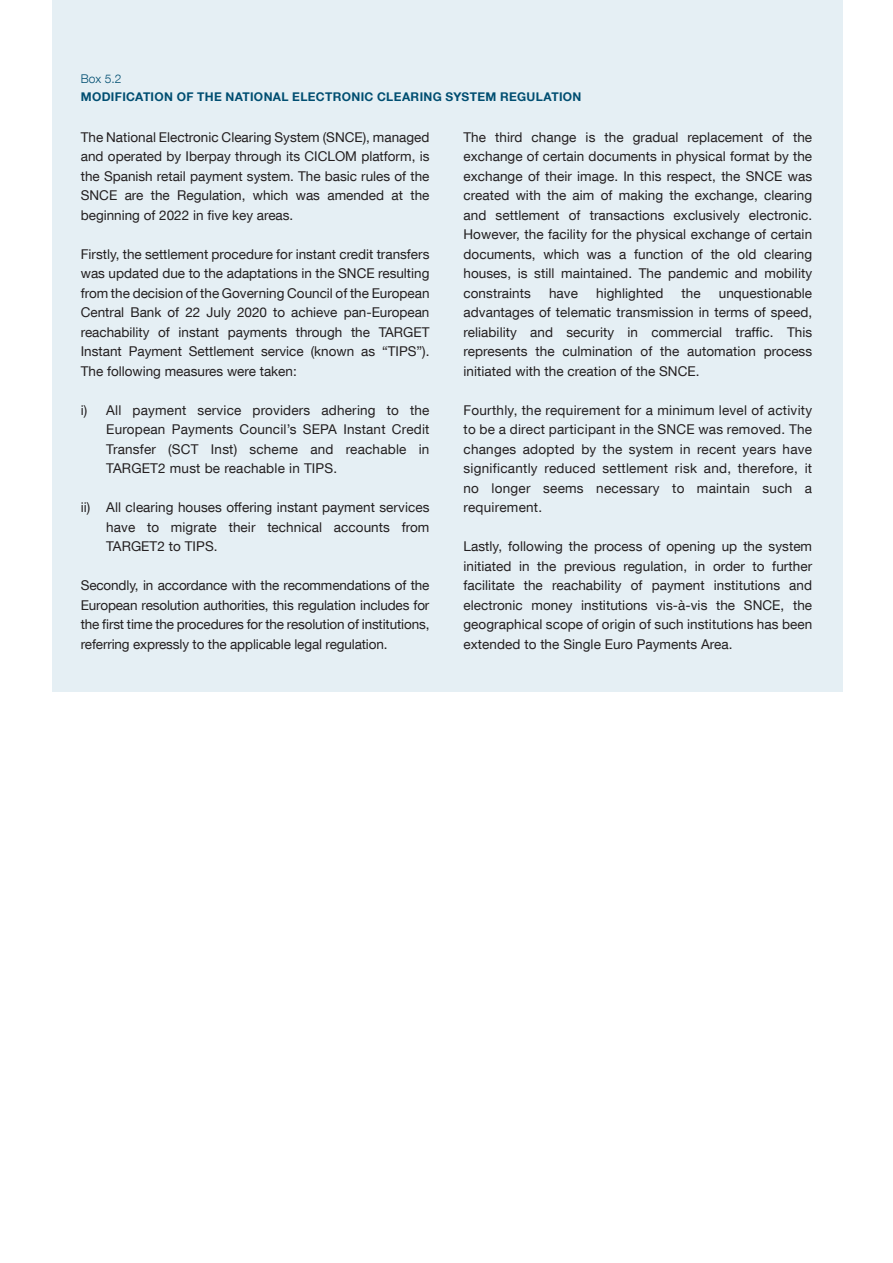
<style>
.page{position:relative;width:893px;height:1263px;background:#fff}
.page>*{position:absolute;margin:0;border:0;box-sizing:border-box;transform-origin:0 0}
.Recuadro_texto{font:13.5px/19.5px "Bd E Neue Helvetica";letter-spacing:.005em;color:#231f20;text-align:justify}
.Recuadro_texto_apart{font:13.5px/19.5px "Bd E Neue Helvetica";letter-spacing:.005em;color:#231f20;text-align:justify}
.Recuadro_título{font:700 12px "Bd E Neue Helvetica";letter-spacing:.03em;color:#004e71}
.Recuadro_número{font:300 12px "Bd E Neue Helvetica";color:#004e71}
</style>
<div class="page">
<div style="left:52px;top:0;width:791px;height:691px;background:#e5eff4"></div>
<p class="Recuadro_número" style="left:81px;top:72px;width:42px">Box 5.2</p>
<h4 class="Recuadro_título" style="left:81px;top:89px;width:502px">MODIFICATION OF THE NATIONAL ELECTRONIC CLEARING SYSTEM REGULATION</h4>
<p class="Recuadro_texto" style="left:81px;top:127px;width:350px">The National Electronic Clearing System (SNCE), managed and operated by Iberpay through its CICLOM platform, is the Spanish retail payment system. The basic rules of the SNCE are the Regulation, which was amended at the beginning of 2022 in five key areas.</p>
<p class="Recuadro_texto" style="left:81px;top:244px;width:350px">Firstly, the settlement procedure for instant credit transfers was updated due to the adaptations in the SNCE resulting from the decision of the Governing Council of the European Central Bank of 22 July 2020 to achieve pan-European reachability of instant payments through the TARGET Instant Payment Settlement service (known as “TIPS”).<br>The following measures were taken:</p>
<p class="Recuadro_texto_apart" style="left:106px;top:400px;width:325px;text-indent:-26px">i) All payment service providers adhering to the European Payments Council’s SEPA Instant Credit Transfer (SCT Inst) scheme and reachable in TARGET2 must be reachable in TIPS.</p>
<p class="Recuadro_texto_apart" style="left:106px;top:497px;width:325px;text-indent:-26px">ii) All clearing houses offering instant payment services have to migrate their technical accounts from TARGET2 to TIPS.</p>
<p class="Recuadro_texto" style="left:81px;top:575px;width:350px">Secondly, in accordance with the recommendations of the European resolution authorities, this regulation includes for the first time the procedures for the resolution of institutions, referring expressly to the applicable legal regulation.</p>
<p class="Recuadro_texto" style="left:463px;top:127px;width:350px">The third change is the gradual replacement of the exchange of certain documents in physical format by the exchange of their image. In this respect, the SNCE was created with the aim of making the exchange, clearing and settlement of transactions exclusively electronic.<br>However, the facility for the physical exchange of certain documents, which was a function of the old clearing houses, is still maintained. The pandemic and mobility constraints</p>
<p class="Recuadro_texto" style="left:463px;top:283px;width:350px;text-indent:255px">unquestionable advantages of telematic transmission in terms of speed, reliability and security in commercial traffic. This represents the culmination of the automation process initiated with the creation of the SNCE.</p>
<p class="Recuadro_texto" style="left:463px;top:400px;width:350px">Fourthly, the requirement for a minimum level of activity to be a direct participant in the SNCE was removed. The changes adopted by the system in recent years have significantly reduced settlement risk and, therefore, it no longer seems necessary to maintain such a requirement.</p>
<p class="Recuadro_texto" style="left:463px;top:536px;width:350px">Lastly, following the process of opening up the system initiated in the previous regulation, in order to further facilitate the reachability of payment institutions and electronic money institutions vis-à-vis the SNCE, the geographical scope of origin of such institutions has been extended to the Single Euro Payments Area.</p>
<p class="Recuadro_texto" style="left:549px;top:283px;width:30px">have</p>
<p class="Recuadro_texto" style="left:596px;top:283px;width:69px">highlighted</p>
<p class="Recuadro_texto" style="left:681px;top:283px;width:21px">the</p>
</div>
